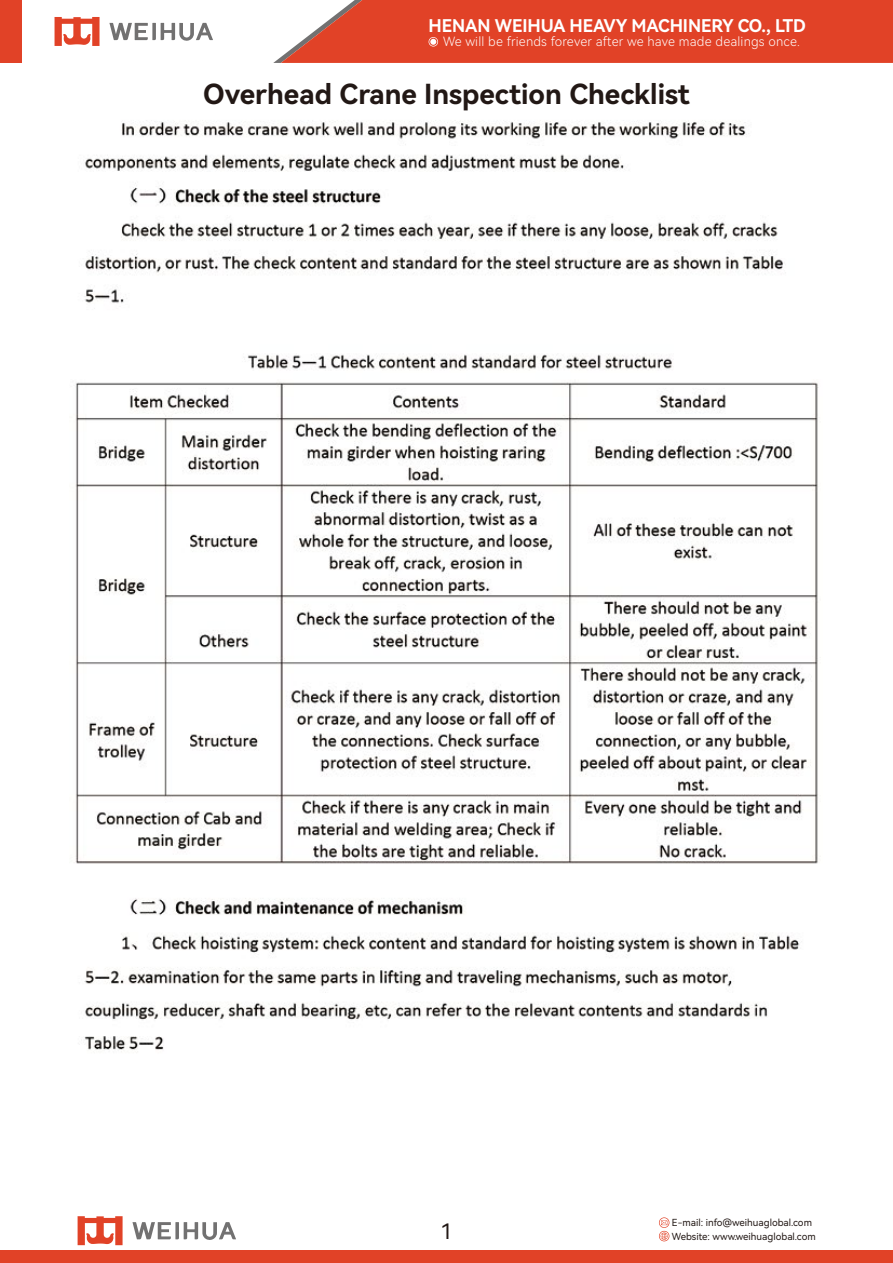
<style>
.page{position:relative;width:893px;height:1263px;background:#fff}
.page>*{position:absolute;margin:0;border:0;box-sizing:border-box;transform-origin:0 0}
.t1{font:27.6px "Harmony OS Sans SC Bold";color:#221815}
.t2{font:21.3px "Harmony OS Sans SC";color:#221815}
.t3{font:17.55px "Harmony OS Sans SC Bold";letter-spacing:-.005em;color:#fff}
.t4{font:12.75px "Harmony OS Sans SC Light";letter-spacing:.015em;color:#fff}
.t5{font:9.75px "Harmony OS Sans SC";color:#221815}
</style>
<div class="page">
<img style="left:75px;top:120px;width:744px;height:932px">
<div style="left:0;top:0;width:21px;height:63px;background:#e14227"></div>
<svg style="left:273px;top:0;width:620px;height:63px;background:#e14f36"></svg>
<svg style="left:55px;top:17px;width:45px;height:29px"></svg>
<svg style="left:109px;top:23px;width:104px;height:18px"></svg>
<svg style="left:659px;top:1217px;width:10px;height:24px"></svg>
<div style="left:0;top:1250px;width:893px;height:13px;background:#e14227"></div>
<svg style="left:78px;top:1216px;width:45px;height:29px"></svg>
<svg style="left:132px;top:1222px;width:104px;height:18px"></svg>
<h3 class="t3" style="left:429px;top:14px;width:379px">HENAN WEIHUA HEAVY MACHINERY CO., LTD</h3>
<h3 class="t4" style="left:443px;top:32px;width:358px">We will be friends forever after we have made dealings once.</h3>
<h1 class="t1" style="left:203px;top:75px;width:488px">Overhead Crane Inspection Checklist</h1>
<p class="t5" style="left:672px;top:1216px;width:142px">E-mail: info@weihuaglobal.com</p>
<h2 class="t2" style="left:440px;top:1216px;width:14px">1</h2>
<p class="t5" style="left:672px;top:1229px;width:145px">Website: www.weihuaglobal.com</p>
</div>
